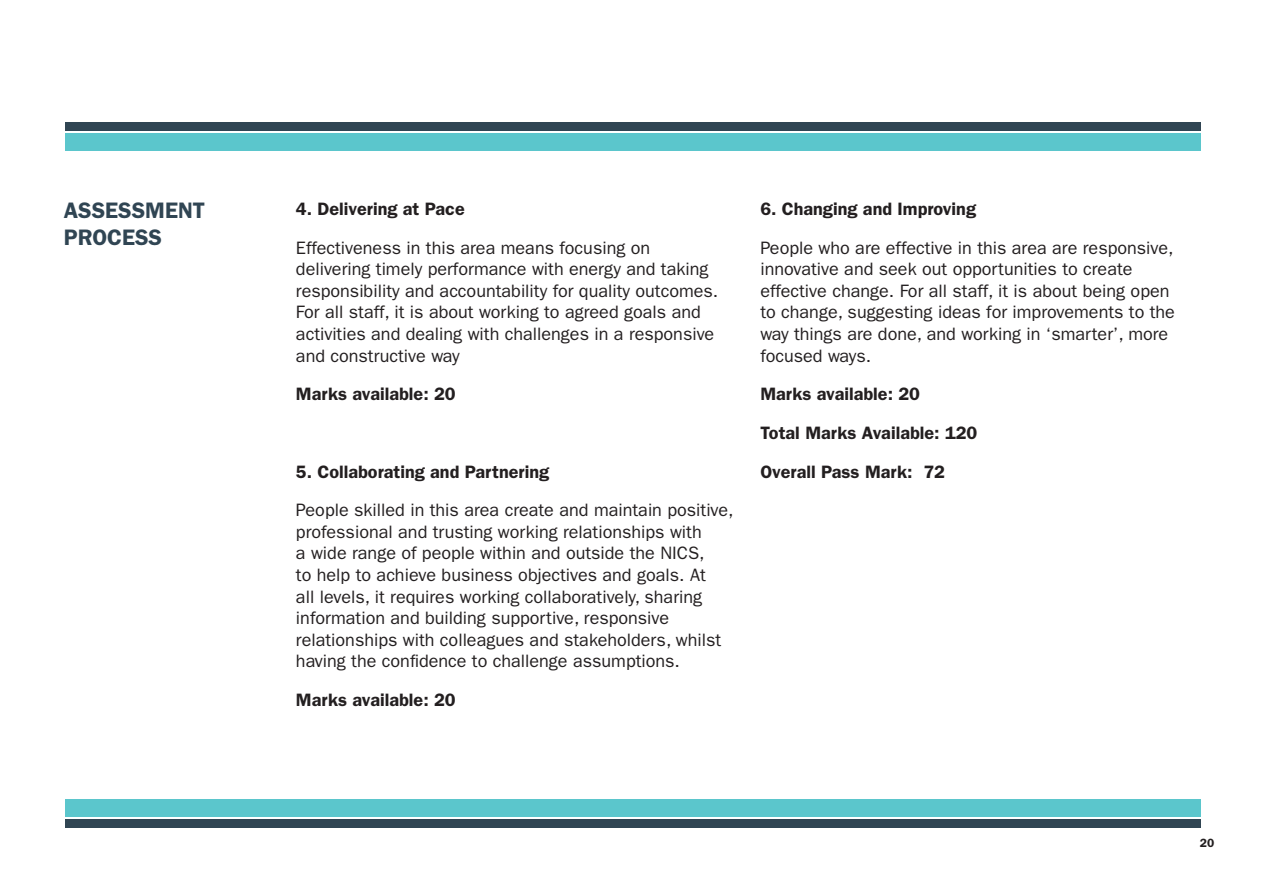
<style>
.page{position:relative;width:1263px;height:893px;background:#fff}
.page>*{position:absolute;margin:0;border:0;box-sizing:border-box;transform-origin:0 0}
.t1{font:600 22.5px/27px "ITC Franklin Gothic Std";color:#304553}
.t2{font:18px/21.6px "ITC Franklin Gothic Std";color:#231f20}
.t3{font:600 18px "ITC Franklin Gothic Std";color:#231f20}
.t4{font:600 12px "ITC Franklin Gothic Std";color:#231f20}
</style>
<div class="page">
<div style="left:65px;top:799px;width:1135px;height:17px;background:#5bc6cc"></div>
<div style="left:65px;top:819px;width:1135px;height:9px;background:#304553"></div>
<div style="left:65px;top:134px;width:1135px;height:17px;background:#5bc6cc"></div>
<div style="left:65px;top:123px;width:1135px;height:8px;background:#304553"></div>
<p class="t1" style="left:64px;top:197px;width:143px">ASSESSMENT<br>PROCESS</p>
<p class="t3" style="left:296px;top:198px;width:170px">4. Delivering at Pace</p>
<p class="t2" style="left:296px;top:237px;width:424px">Effectiveness in this area means focusing on delivering timely performance with energy and taking responsibility and accountability for quality outcomes.<br>For all staff, it is about working to agreed goals and activities and dealing with challenges in a responsive and constructive way</p>
<p class="t3" style="left:296px;top:383px;width:161px">Marks available: 20</p>
<p class="t3" style="left:296px;top:461px;width:255px">5. Collaborating and Partnering</p>
<p class="t2" style="left:296px;top:499px;width:439px">People skilled in this area create and maintain positive, professional and trusting working relationships with<br>a wide range of people within and outside the NICS,<br>to help to achieve business objectives and goals. At<br>all levels, it requires working collaboratively, sharing information and building supportive, responsive relationships with colleagues and stakeholders, whilst having the confidence to challenge assumptions.</p>
<p class="t3" style="left:296px;top:689px;width:161px">Marks available: 20</p>
<p class="t3" style="left:760px;top:198px;width:217px">6. Changing and Improving</p>
<p class="t2" style="left:760px;top:237px;width:416px">People who are effective in this area are responsive, innovative and seek out opportunities to create effective change. For all staff, it is about being open to change, suggesting ideas for improvements to the way things are done, and working in ‘smarter’, more focused ways.</p>
<p class="t3" style="left:760px;top:383px;width:161px">Marks available: 20</p>
<p class="t3" style="left:760px;top:422px;width:219px">Total Marks Available: 120</p>
<p class="t3" style="left:760px;top:461px;width:186px">Overall Pass Mark: 72</p>
<p class="t4" style="left:1200px;top:836px;width:16px">20</p>
</div>
